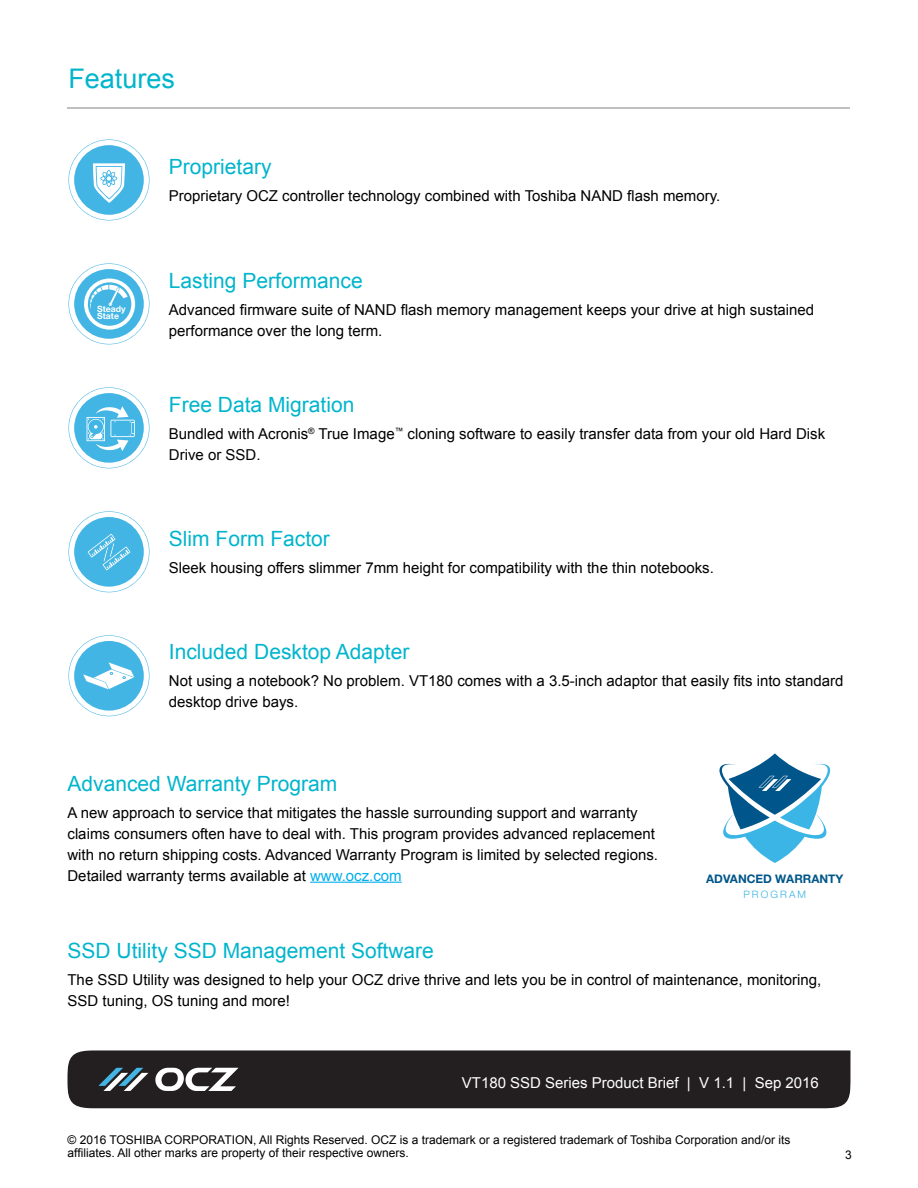
<style>
.page{position:relative;width:918px;height:1188px;background:#fff}
.page>*{position:absolute;margin:0;border:0;box-sizing:border-box;transform-origin:0 0}
.t1{font:27px "Arial";color:#00b5cc}
.t2{font:21px "Arial";color:#00b5cc}
.t3{font:15px/21px "Arial";color:#000}
.t4{font:15px "Arial";color:#fff}
.t5{font:12px/13.5px "Arial";color:#000}
.t6{font:700 11.85px "Helvetica Neue LT Std";color:#00568a}
.t7{font:300 10.2px "Helvetica Neue LT Std";letter-spacing:.2em;color:#3ab5e5}
.t8{font:700 8.7px/7.5px "Helvetica Neue LT Std";color:#fff}
.s1{color:#00aeef}
</style>
<div class="page">
<div style="left:68px;top:1050px;width:782px;height:58px;background:#231f20"></div>
<svg style="left:155px;top:1068px;width:84px;height:23px"></svg>
<svg style="left:98px;top:1068px;width:50px;height:23px"></svg>
<hr style="left:67px;top:108px;width:783px;height:1px;background:#808285">
<svg style="left:68px;top:139px;width:81px;height:81px"></svg>
<svg style="left:68px;top:263px;width:81px;height:81px"></svg>
<svg style="left:68px;top:387px;width:81px;height:81px"></svg>
<svg style="left:68px;top:511px;width:81px;height:81px"></svg>
<svg style="left:68px;top:635px;width:81px;height:81px"></svg>
<hr style="left:310px;top:882px;width:92px;height:1px;background:#00aeef">
<svg style="left:719px;top:753px;width:111px;height:110px"></svg>
<h1 class="t1" style="left:68px;top:61px;width:108px">Features</h1>
<p class="t8" style="left:97px;top:305px;width:30px">Steady<br>State</p>
<h2 class="t2" style="left:169px;top:153px;width:104px">Proprietary</h2>
<p class="t3" style="left:169px;top:186px;width:553px">Proprietary OCZ controller technology combined with Toshiba NAND flash memory.</p>
<h2 class="t2" style="left:169px;top:266px;width:195px">Lasting Performance</h2>
<p class="t3" style="left:169px;top:299px;width:647px">Advanced firmware suite of NAND flash memory management keeps your drive at high sustained performance over the long term.</p>
<h2 class="t2" style="left:169px;top:390px;width:187px">Free Data Migration</h2>
<p class="t3" style="left:169px;top:423px;width:658px">Bundled with Acronis<sup>®</sup> True Image<sup>™</sup> cloning software to easily transfer data from your old Hard Disk<br>Drive or SSD.</p>
<h2 class="t2" style="left:169px;top:525px;width:163px">Slim Form Factor</h2>
<p class="t3" style="left:169px;top:557px;width:546px">Sleek housing offers slimmer 7mm height for compatibility with the thin notebooks.</p>
<h2 class="t2" style="left:169px;top:638px;width:242px">Included Desktop Adapter</h2>
<p class="t3" style="left:169px;top:671px;width:676px">Not using a notebook? No problem. VT180 comes with a 3.5-inch adaptor that easily fits into standard desktop drive bays.</p>
<h2 class="t2" style="left:68px;top:769px;width:271px">Advanced Warranty Program</h2>
<p class="t3" style="left:68px;top:802px;width:592px">A new approach to service that mitigates the hassle surrounding support and warranty claims consumers often have to deal with. This program provides advanced replacement with no return shipping costs. Advanced Warranty Program is limited by selected regions.<br>Detailed warranty terms available at <span class="s1">www.ocz.com</span></p>
<p class="t6" style="left:706px;top:871px;width:139px">ADVANCED WARRANTY</p>
<p class="t7" style="left:743px;top:889px;width:64px">PROGRAM</p>
<h2 class="t2" style="left:68px;top:937px;width:368px">SSD Utility SSD Management Software</h2>
<p class="t3" style="left:68px;top:970px;width:755px">The SSD Utility was designed to help your OCZ drive thrive and lets you be in control of maintenance, monitoring,<br>SSD tuning, OS tuning and more!</p>
<p class="t4" style="left:462px;top:1073px;width:359px">VT180 SSD Series Product Brief | V 1.1 | Sep 2016</p>
<p class="t5" style="left:68px;top:1133px;width:724px">© 2016 TOSHIBA CORPORATION, All Rights Reserved. OCZ is a trademark or a registered trademark of Toshiba Corporation and/or its affiliates. All other marks are property of their respective owners.</p>
<p class="t5" style="left:845px;top:1148px;width:8px">3</p>
</div>
